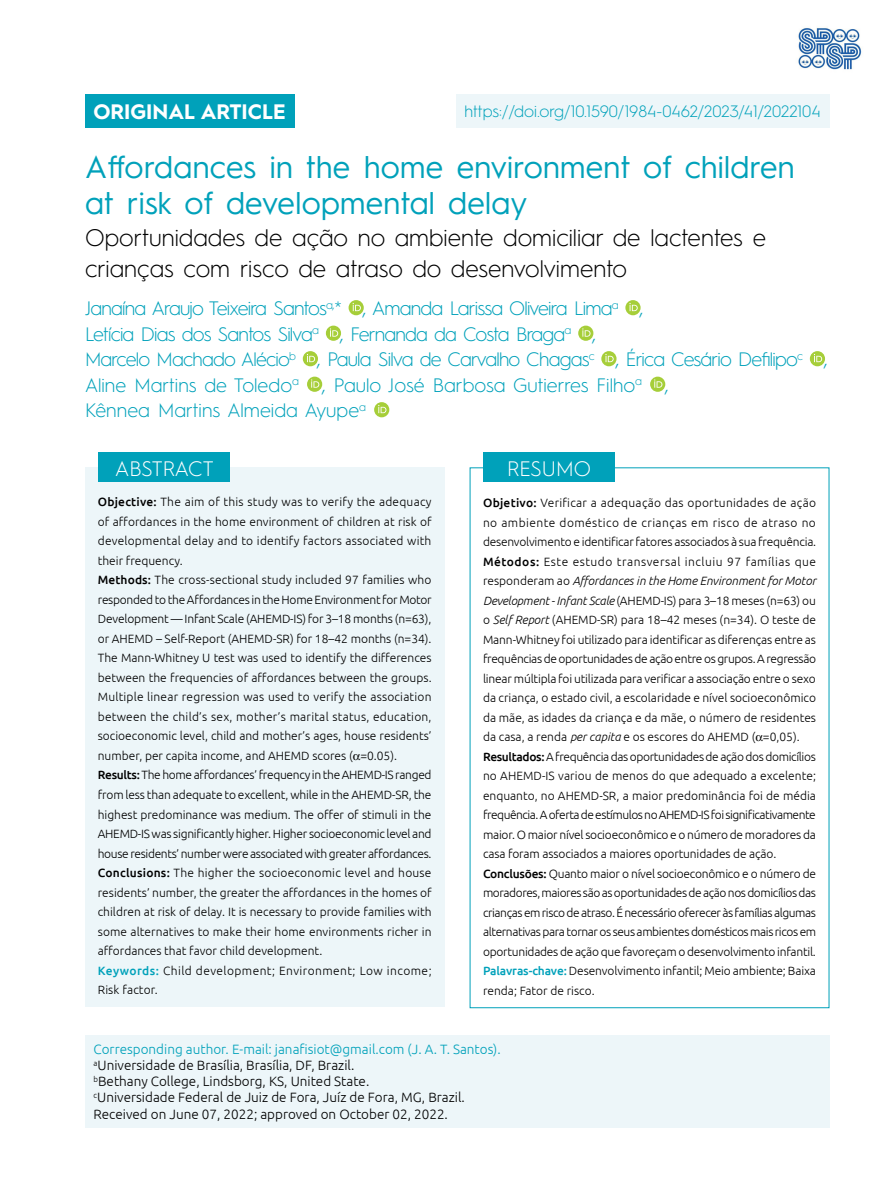
<style>
.page{position:relative;width:893px;height:1191px;background:#fff}
.page>*{position:absolute;margin:0;border:0;box-sizing:border-box;transform-origin:0 0}
.t1{font:31.5px/36px "Hurme Geometric Sans 1";letter-spacing:.01em;color:#00a1ba}
.t2{font:300 24px/31.5px "Hurme Geometric Sans 1";color:#000}
.t3{font:700 21px "Hurme Geometric Sans 1";color:#fff}
.t4{font:300 21px "Hurme Geometric Sans 1";letter-spacing:-.005em;color:#fff}
.t5{font:300 19.5px/25.5px "Hurme Geometric Sans 1";letter-spacing:-.04em;color:#00a1ba}
.t6{font:300 16.5px "Hurme Geometric Sans 1";color:#00a1ba}
.t7{font:300 13.5px/16.2px "Ubuntu";color:#000}
.t8{font:300 12px/19.5px "Ubuntu";color:#000}
.s1{font-weight:500}
.s2{font-weight:500;color:#00a1ba}
.s3{font-style:italic}
.s4{color:#00a1ba}
</style>
<div class="page">
<div style="left:85px;top:467px;width:359px;height:539px;background:#edf6f9"></div>
<div style="left:98px;top:453px;width:132px;height:29px;background:#00a1ba"></div>
<div style="left:483px;top:453px;width:132px;height:29px;background:#00a1ba"></div>
<div style="left:85px;top:1034px;width:744px;height:93px;background:#edf6f9"></div>
<svg style="left:349px;top:300px;width:15px;height:15px"></svg>
<svg style="left:353px;top:303px;width:8px;height:8px"></svg>
<svg style="left:625px;top:300px;width:16px;height:15px"></svg>
<svg style="left:629px;top:303px;width:9px;height:8px"></svg>
<svg style="left:326px;top:325px;width:15px;height:16px"></svg>
<svg style="left:330px;top:328px;width:8px;height:9px"></svg>
<svg style="left:578px;top:325px;width:15px;height:16px"></svg>
<svg style="left:582px;top:328px;width:8px;height:9px"></svg>
<svg style="left:303px;top:351px;width:15px;height:15px"></svg>
<svg style="left:307px;top:354px;width:8px;height:8px"></svg>
<svg style="left:601px;top:351px;width:15px;height:15px"></svg>
<svg style="left:605px;top:354px;width:9px;height:8px"></svg>
<div style="left:810px;top:351px;width:15px;height:15px;background:#a6ce39;border-radius:50%"></div>
<svg style="left:814px;top:354px;width:8px;height:8px"></svg>
<svg style="left:307px;top:376px;width:15px;height:16px"></svg>
<svg style="left:311px;top:379px;width:8px;height:9px"></svg>
<svg style="left:650px;top:376px;width:15px;height:16px"></svg>
<svg style="left:654px;top:379px;width:8px;height:9px"></svg>
<svg style="left:374px;top:402px;width:15px;height:15px"></svg>
<svg style="left:378px;top:405px;width:8px;height:8px"></svg>
<div style="left:85px;top:94px;width:209px;height:33px;background:#00a1ba"></div>
<div style="left:456px;top:94px;width:373px;height:33px;background:#edf6f9"></div>
<img style="left:798px;top:27px;width:64px;height:43px">
<h3 class="t3" style="left:93px;top:97px;width:194px">ORIGINAL ARTICLE</h3>
<h3 class="t6" style="left:464px;top:100px;width:358px">https://doi.org/10.1590/1984-0462/2023/41/2022104</h3>
<h1 class="t1" style="left:85px;top:147px;width:711px">Affordances in the home environment of children at risk of developmental delay</h1>
<h2 class="t2" style="left:85px;top:220px;width:683px">Oportunidades de ação no ambiente domiciliar de lactentes e crianças com risco de atraso do desenvolvimento</h2>
<p class="t5" style="left:85px;top:294px;width:744px">Janaína Araujo Teixeira Santos<sup>a,</sup>* , Amanda Larissa Oliveira Lima<sup>a</sup> ,<br>Letícia Dias dos Santos Silva<sup>a</sup> , Fernanda da Costa Braga<sup>a</sup> ,<br>Marcelo Machado Alécio<sup>b</sup> , Paula Silva de Carvalho Chagas<sup>c</sup> , Érica Cesário Defilipo<sup>c</sup> , Aline Martins de Toledo<sup>a</sup> , Paulo José Barbosa Gutierres Filho<sup>a</sup> ,<br>Kênnea Martins Almeida Ayupe<sup>a</sup></p>
<h3 class="t4" style="left:115px;top:454px;width:100px">ABSTRACT</h3>
<h3 class="t4" style="left:507px;top:454px;width:85px">RESUMO</h3>
<p class="t8" style="left:98px;top:492px;width:335px"><span class="s1">Objective:</span> The aim of this study was to verify the adequacy of affordances in the home environment of children at risk of developmental delay and to identify factors associated with their frequency.<br><span class="s1">Methods:</span> The cross-sectional study included 97 families who responded to the Affordances in the Home Environment for Motor Development — Infant Scale (AHEMD-IS) for 3–18 months (n=63), or AHEMD – Self-Report (AHEMD-SR) for 18–42 months (n=34).<br>The Mann-Whitney U test was used to identify the differences between the frequencies of affordances between the groups.<br>Multiple linear regression was used to verify the association between the child’s sex, mother’s marital status, education, socioeconomic level, child and mother’s ages, house residents’ number, per capita income, and AHEMD scores ( =0.05).<br><span class="s1">Results:</span> The home affordances’ frequency in the AHEMD-IS ranged from less than adequate to excellent, while in the AHEMD-SR, the highest predominance was medium. The offer of stimuli in the AHEMD-IS was significantly higher. Higher socioeconomic level and house residents’ number were associated with greater affordances.<br><span class="s1">Conclusions:</span> The higher the socioeconomic level and house residents’ number, the greater the affordances in the homes of children at risk of delay. It is necessary to provide families with some alternatives to make their home environments richer in affordances that favor child development.<br><span class="s2">Keywords:</span> Child development; Environment; Low income; Risk factor.</p>
<p class="t8" style="left:483px;top:493px;width:335px"><span class="s1">Objetivo:</span> Verificar a adequação das oportunidades de ação no ambiente doméstico de crianças em risco de atraso no desenvolvimento e identificar fatores associados à sua frequência.<br><span class="s1">Métodos:</span> Este estudo transversal incluiu 97 famílias que responderam ao <span class="s3">Affordances in the Home Environment for Motor Development - Infant Scale</span> (AHEMD-IS) para 3–18 meses (n=63) ou o <span class="s3">Self Report</span> (AHEMD-SR) para 18–42 meses (n=34). O teste de Mann-Whitney foi utilizado para identificar as diferenças entre as frequências de oportunidades de ação entre os grupos. A regressão linear múltipla foi utilizada para verificar a associação entre o sexo da criança, o estado civil, a escolaridade e nível socioeconômico da mãe, as idades da criança e da mãe, o número de residentes da casa, a renda <span class="s3">per capita</span> e os escores do AHEMD ( =0,05).<br><span class="s1">Resultados:</span> A frequência das oportunidades de ação dos domicílios no AHEMD-IS variou de menos do que adequado a excelente; enquanto, no AHEMD-SR, a maior predominância foi de média frequência. A oferta de estímulos no AHEMD-IS foi significativamente maior. O maior nível socioeconômico e o número de moradores da casa foram associados a maiores oportunidades de ação.<br><span class="s1">Conclusões:</span> Quanto maior o nível socioeconômico e o número de moradores, maiores são as oportunidades de ação nos domicílios das crianças em risco de atraso. É necessário oferecer às famílias algumas alternativas para tornar os seus ambientes domésticos mais ricos em oportunidades de ação que favoreçam o desenvolvimento infantil.<br><span class="s2">Palavras-chave:</span> Desenvolvimento infantil; Meio ambiente; Baixa renda; Fator de risco.</p>
<p class="t7" style="left:94px;top:1040px;width:409px"><span class="s4">Corresponding author. E-mail: janafisiot@gmail.com (J. A. T. Santos). </span><sup>a</sup>Universidade de Brasília, Brasília, DF, Brazil.<br><sup>b</sup>Bethany College, Lindsborg, KS, United State.<br><sup>c</sup>Universidade Federal de Juiz de Fora, Juíz de Fora, MG, Brazil.<br>Received on June 07, 2022; approved on October 02, 2022.</p>
</div>
